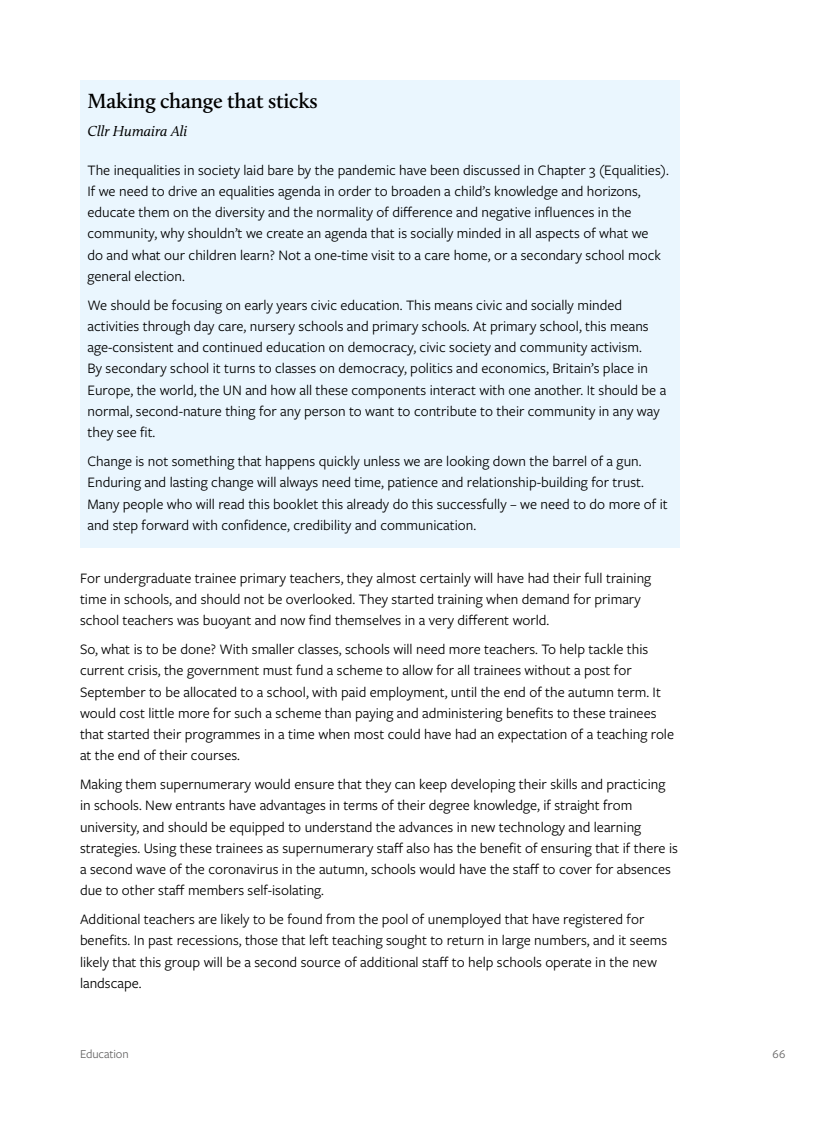
<style>
.page{position:relative;width:840px;height:1125px;background:#fff}
.page>*{position:absolute;margin:0;border:0;box-sizing:border-box;transform-origin:0 0}
.t1{font:600 21.25px "Calluna";letter-spacing:-.01em;color:#000}
.t2{font:15px/21.2px "Freight Sans Pro";color:#000}
.t3{font:italic 15px "Calluna";color:#000}
.t4{font:12.5px "Freight Sans Pro";letter-spacing:-.01em;color:#646363}
</style>
<div class="page">
<div style="left:80px;top:80px;width:600px;height:468px;background:#eaf6fe"></div>
<h1 class="t1" style="left:88px;top:88px;width:232px">Making change that sticks</h1>
<p class="t3" style="left:88px;top:122px;width:102px">Cllr Humaira Ali</p>
<p class="t2" style="left:88px;top:159px;width:583px">The inequalities in society laid bare by the pandemic have been discussed in Chapter 3 (Equalities).<br>If we need to drive an equalities agenda in order to broaden a child’s knowledge and horizons, educate them on the diversity and the normality of difference and negative influences in the community, why shouldn’t we create an agenda that is socially minded in all aspects of what we<br>do and what our children learn? Not a one-time visit to a care home, or a secondary school mock general election.</p>
<p class="t2" style="left:88px;top:294px;width:580px">We should be focusing on early years civic education. This means civic and socially minded activities through day care, nursery schools and primary schools. At primary school, this means age-consistent and continued education on democracy, civic society and community activism.<br>By secondary school it turns to classes on democracy, politics and economics, Britain’s place in Europe, the world, the UN and how all these components interact with one another. It should be a normal, second-nature thing for any person to want to contribute to their community in any way they see fit.</p>
<p class="t2" style="left:88px;top:450px;width:582px">Change is not something that happens quickly unless we are looking down the barrel of a gun.<br>Enduring and lasting change will always need time, patience and relationship-building for trust.<br>Many people who will read this booklet this already do this successfully – we need to do more of it and step forward with confidence, credibility and communication.</p>
<p class="t2" style="left:80px;top:567px;width:573px">For undergraduate trainee primary teachers, they almost certainly will have had their full training time in schools, and should not be overlooked. They started training when demand for primary school teachers was buoyant and now find themselves in a very different world.</p>
<p class="t2" style="left:80px;top:638px;width:596px">So, what is to be done? With smaller classes, schools will need more teachers. To help tackle this current crisis, the government must fund a scheme to allow for all trainees without a post for September to be allocated to a school, with paid employment, until the end of the autumn term. It would cost little more for such a scheme than paying and administering benefits to these trainees that started their programmes in a time when most could have had an expectation of a teaching role at the end of their courses.</p>
<p class="t2" style="left:80px;top:773px;width:600px">Making them supernumerary would ensure that they can keep developing their skills and practicing in schools. New entrants have advantages in terms of their degree knowledge, if straight from university, and should be equipped to understand the advances in new technology and learning strategies. Using these trainees as supernumerary staff also has the benefit of ensuring that if there is a second wave of the coronavirus in the autumn, schools would have the staff to cover for absences due to other staff members self-isolating.</p>
<p class="t2" style="left:80px;top:908px;width:589px">Additional teachers are likely to be found from the pool of unemployed that have registered for benefits. In past recessions, those that left teaching sought to return in large numbers, and it seems likely that this group will be a second source of additional staff to help schools operate in the new landscape.</p>
<p class="t4" style="left:80px;top:1046px;width:50px">Education</p>
<p class="t4" style="left:772px;top:1046px;width:14px">66</p>
</div>
